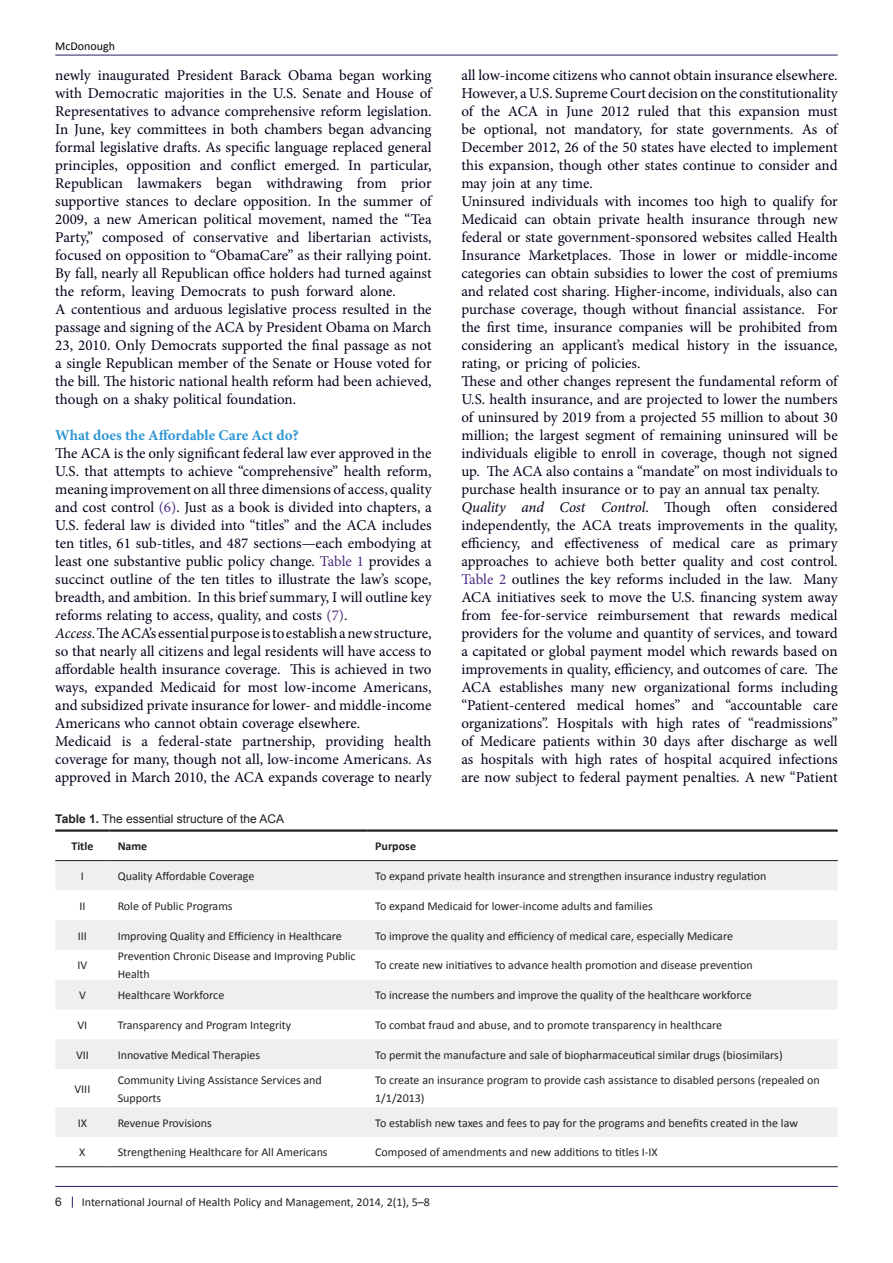
<style>
.page{position:relative;width:893px;height:1263px;background:#fff}
.page>*{position:absolute;margin:0;border:0;box-sizing:border-box;transform-origin:0 0}
.t1{font:15px/18px "Minion Pro";letter-spacing:-.005em;color:#000119;text-align:justify}
.t2{font:700 15px "Minion Pro";color:#2f96d3}
.citationline{font:12px/18px "Calibri";color:#231f20}
.t3{font:12px "Arial";color:#231f20}
.citationline-2{font:700 12px "Calibri";color:#231f20}
.t4{font:12px "Calibri";color:#000001}
.s1{color:#4d2a7c}
.s2{font-style:italic}
.s3{color:#4d2b81}
.s4{font-weight:700}
</style>
<div class="page">
<hr style="left:55px;top:55px;width:783px;height:1px;background:#241f61">
<hr style="left:55px;top:1186px;width:783px;height:1px;background:#241f61">
<svg style="left:55px;top:861px;width:783px;height:276px;fill:#efefef"></svg>
<hr style="left:55px;top:829px;width:55px;height:3px;background:#231f20">
<hr style="left:110px;top:829px;width:257px;height:3px;background:#231f20">
<hr style="left:367px;top:829px;width:471px;height:3px;background:#231f20">
<hr style="left:55px;top:860px;width:55px;height:1px;background:#231f20">
<hr style="left:110px;top:860px;width:257px;height:1px;background:#231f20">
<hr style="left:367px;top:860px;width:471px;height:1px;background:#231f20">
<hr style="left:55px;top:1166px;width:55px;height:1px;background:#231f20">
<hr style="left:110px;top:1166px;width:257px;height:1px;background:#231f20">
<hr style="left:367px;top:1166px;width:471px;height:1px;background:#231f20">
<p class="t4" style="left:55px;top:38px;width:61px">McDonough</p>
<p class="t1" style="left:55px;top:66px;width:378px">newly inaugurated President Barack Obama began working with Democratic majorities in the U.S. Senate and House of Representatives to advance comprehensive reform legislation.<br>In June, key committees in both chambers began advancing formal legislative drafts. As specific language replaced general principles, opposition and conflict emerged. In particular, Republican lawmakers began withdrawing from prior supportive stances to declare opposition. In the summer of 2009, a new American political movement, named the “Tea Party,” composed of conservative and libertarian activists, focused on opposition to “ObamaCare” as their rallying point.<br>By fall, nearly all Republican office holders had turned against the reform, leaving Democrats to push forward alone.</p>
<p class="t1" style="left:55px;top:300px;width:378px">A contentious and arduous legislative process resulted in the passage and signing of the ACA by President Obama on March 23, 2010. Only Democrats supported the final passage as not a single Republican member of the Senate or House voted for the bill. The historic national health reform had been achieved, though on a shaky political foundation.</p>
<p class="t2" style="left:55px;top:424px;width:245px">What does the Affordable Care Act do?</p>
<p class="t1" style="left:55px;top:444px;width:378px">The ACA is the only significant federal law ever approved in the U.S. that attempts to achieve “comprehensive” health reform, meaning improvement on all three dimensions of access, quality and cost control <span class="s1">(6)</span>. Just as a book is divided into chapters, a U.S. federal law is divided into “titles” and the ACA includes ten titles, 61 sub-titles, and 487 sections—each embodying at least one substantive public policy change. <span class="s1">Table 1</span> provides a succinct outline of the ten titles to illustrate the law’s scope, breadth, and ambition. In this brief summary, I will outline key reforms relating to access, quality, and costs <span class="s1">(7)</span>.</p>
<p class="t1" style="left:55px;top:624px;width:378px"><span class="s2">Access</span>. The ACA’s essential purpose is to establish a new structure, so that nearly all citizens and legal residents will have access to affordable health insurance coverage. This is achieved in two ways, expanded Medicaid for most low-income Americans, and subsidized private insurance for lower- and middle-income Americans who cannot obtain coverage elsewhere.</p>
<p class="t1" style="left:55px;top:732px;width:378px">Medicaid is a federal-state partnership, providing health coverage for many, though not all, low-income Americans. As approved in March 2010, the ACA expands coverage to nearly</p>
<p class="t1" style="left:461px;top:66px;width:378px">all low-income citizens who cannot obtain insurance elsewhere.<br>However, a U.S. Supreme Court decision on the constitutionality of the ACA in June 2012 ruled that this expansion must be optional, not mandatory, for state governments. As of December 2012, 26 of the 50 states have elected to implement this expansion, though other states continue to consider and may join at any time.</p>
<p class="t1" style="left:461px;top:192px;width:378px">Uninsured individuals with incomes too high to qualify for Medicaid can obtain private health insurance through new federal or state government-sponsored websites called Health Insurance Marketplaces. Those in lower or middle-income categories can obtain subsidies to lower the cost of premiums and related cost sharing. Higher-income, individuals, also can purchase coverage, though without financial assistance. For the first time, insurance companies will be prohibited from considering an applicant’s medical history in the issuance, rating, or pricing of policies.</p>
<p class="t1" style="left:461px;top:372px;width:378px">These and other changes represent the fundamental reform of U.S. health insurance, and are projected to lower the numbers of uninsured by 2019 from a projected 55 million to about 30 million; the largest segment of remaining uninsured will be individuals eligible to enroll in coverage, though not signed up. The ACA also contains a “mandate” on most individuals to purchase health insurance or to pay an annual tax penalty.</p>
<p class="t1" style="left:461px;top:498px;width:378px"><span class="s2">Quality and Cost Control</span>. Though often considered independently, the ACA treats improvements in the quality, efficiency, and effectiveness of medical care as primary approaches to achieve both better quality and cost control.<br><span class="s3">Table 2</span> outlines the key reforms included in the law. Many ACA initiatives seek to move the U.S. financing system away from fee-for-service reimbursement that rewards medical providers for the volume and quantity of services, and toward a capitated or global payment model which rewards based on improvements in quality, efficiency, and outcomes of care. The ACA establishes many new organizational forms including “Patient-centered medical homes” and “accountable care organizations”. Hospitals with high rates of “readmissions” of Medicare patients within 30 days after discharge as well as hospitals with high rates of hospital acquired infections are now subject to federal payment penalties. A new “Patient</p>
<p class="t3" style="left:55px;top:811px;width:230px"><span class="s4">Table 1.</span> The essential structure of the ACA</p>
<p class="citationline-2" style="left:71px;top:839px;width:24px">Title</p>
<p class="citationline-2" style="left:118px;top:839px;width:31px">Name</p>
<p class="citationline-2" style="left:375px;top:839px;width:42px">Purpose</p>
<p class="citationline" style="left:81px;top:867px;width:5px">I</p>
<p class="citationline" style="left:118px;top:867px;width:138px">Quality Affordable Coverage</p>
<p class="citationline" style="left:375px;top:867px;width:393px">To expand private health insurance and strengthen insurance industry regulation</p>
<p class="citationline" style="left:79px;top:897px;width:8px">II</p>
<p class="citationline" style="left:118px;top:897px;width:116px">Role of Public Programs</p>
<p class="citationline" style="left:375px;top:897px;width:279px">To expand Medicaid for lower-income adults and families</p>
<p class="citationline" style="left:78px;top:926px;width:11px">III</p>
<p class="citationline" style="left:118px;top:926px;width:226px">Improving Quality and Efficiency in Healthcare</p>
<p class="citationline" style="left:375px;top:926px;width:359px">To improve the quality and efficiency of medical care, especially Medicare</p>
<p class="citationline" style="left:78px;top:956px;width:11px">IV</p>
<p class="citationline" style="left:118px;top:947px;width:239px">Prevention Chronic Disease and Improving Public<br>Health</p>
<p class="citationline" style="left:375px;top:956px;width:379px">To create new initiatives to advance health promotion and disease prevention</p>
<p class="citationline" style="left:79px;top:986px;width:8px">V</p>
<p class="citationline" style="left:118px;top:986px;width:108px">Healthcare Workforce</p>
<p class="citationline" style="left:375px;top:986px;width:378px">To increase the numbers and improve the quality of the healthcare workforce</p>
<p class="citationline" style="left:78px;top:1016px;width:11px">VI</p>
<p class="citationline" style="left:118px;top:1016px;width:175px">Transparency and Program Integrity</p>
<p class="citationline" style="left:375px;top:1016px;width:348px">To combat fraud and abuse, and to promote transparency in healthcare</p>
<p class="citationline" style="left:76px;top:1045px;width:14px">VII</p>
<p class="citationline" style="left:118px;top:1045px;width:144px">Innovative Medical Therapies</p>
<p class="citationline" style="left:375px;top:1045px;width:409px">To permit the manufacture and sale of biopharmaceutical similar drugs (biosimilars)</p>
<p class="citationline" style="left:74px;top:1080px;width:17px">VIII</p>
<p class="citationline" style="left:118px;top:1071px;width:206px">Community Living Assistance Services and<br>Supports</p>
<p class="citationline" style="left:375px;top:1071px;width:446px">To create an insurance program to provide cash assistance to disabled persons (repealed on<br>1/1/2013)</p>
<p class="citationline" style="left:78px;top:1114px;width:11px">IX</p>
<p class="citationline" style="left:118px;top:1114px;width:96px">Revenue Provisions</p>
<p class="citationline" style="left:375px;top:1114px;width:424px">To establish new taxes and fees to pay for the programs and benefits created in the law</p>
<p class="citationline" style="left:79px;top:1143px;width:8px">X</p>
<p class="citationline" style="left:118px;top:1143px;width:211px">Strengthening Healthcare for All Americans</p>
<p class="citationline" style="left:375px;top:1143px;width:284px">Composed of amendments and new additions to titles I-IX</p>
<p class="t3" style="left:55px;top:1194px;width:8px">6</p>
<p class="citationline" style="left:82px;top:1193px;width:350px">International Journal of Health Policy and Management, 2014, 2(1), 5–8</p>
</div>
